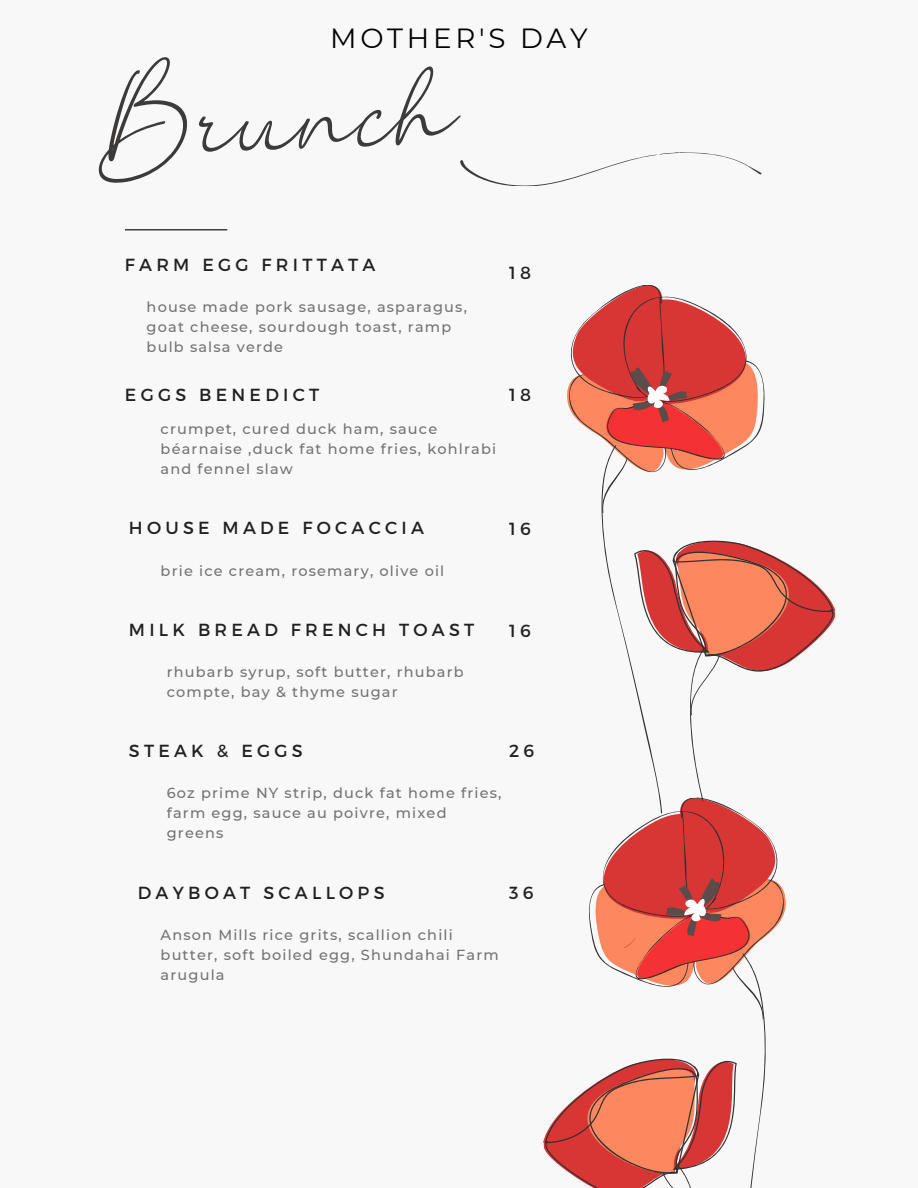
<style>
.page{position:relative;width:918px;height:1188px;background:#f8f8f8}
.page>*{position:absolute;margin:0;border:0;box-sizing:border-box;transform-origin:0 0}
.t1{font:255.6px "The Bigmaker";color:#3d3b3a}
.t2{font:27.75px "Montserrat";letter-spacing:.135em;color:#000}
.t3{font:17.55px "Montserrat";letter-spacing:.24em;color:#1f2122}
.t4{font:500 14.55px/20.1px "Montserrat";letter-spacing:.08em;color:#737373}
</style>
<div class="page">
<svg style="left:460px;top:152px;width:302px;height:34px"></svg>
<hr style="left:125px;top:229px;width:102px;height:1px;background:#000">
<svg style="left:543px;top:285px;width:293px;height:903px"></svg>
<h3 class="t2" style="left:330px;top:21px;width:259px">MOTHER'S DAY</h3>
<h1 class="t1" style="left:92px;top:4px;width:363px;rotate:-2deg">Brunch</h1>
<h2 class="t3" style="left:125px;top:254px;width:252px">FARM EGG FRITTATA</h2>
<p class="t4" style="left:147px;top:297px;width:322px">house made pork sausage, asparagus, goat cheese, sourdough toast, ramp bulb salsa verde</p>
<p class="t3" style="left:125px;top:383px;width:196px">EGGS BENEDICT</p>
<p class="t4" style="left:161px;top:418px;width:337px">crumpet, cured duck ham, sauce béarnaise ,duck fat home fries, kohlrabi and fennel slaw</p>
<p class="t3" style="left:509px;top:262px;width:23px">18</p>
<p class="t3" style="left:509px;top:383px;width:23px">18</p>
<p class="t3" style="left:129px;top:517px;width:297px">HOUSE MADE FOCACCIA</p>
<h3 class="t4" style="left:161px;top:560px;width:285px">brie ice cream, rosemary, olive oil</h3>
<h3 class="t3" style="left:509px;top:517px;width:23px">16</h3>
<p class="t3" style="left:129px;top:619px;width:347px">MILK BREAD FRENCH TOAST</p>
<p class="t3" style="left:509px;top:619px;width:23px">16</p>
<h3 class="t4" style="left:167px;top:661px;width:299px">rhubarb syrup, soft butter, rhubarb compte, bay &amp; thyme sugar</h3>
<p class="t3" style="left:129px;top:740px;width:175px">STEAK &amp; EGGS</p>
<p class="t4" style="left:167px;top:783px;width:336px">6oz prime NY strip, duck fat home fries, farm egg, sauce au poivre, mixed greens</p>
<h3 class="t3" style="left:509px;top:740px;width:27px">26</h3>
<p class="t3" style="left:138px;top:881px;width:248px">DAYBOAT SCALLOPS</p>
<p class="t4" style="left:161px;top:925px;width:340px">Anson Mills rice grits, scallion chili butter, soft boiled egg, Shundahai Farm arugula</p>
<p class="t3" style="left:509px;top:881px;width:26px">36</p>
</div>
